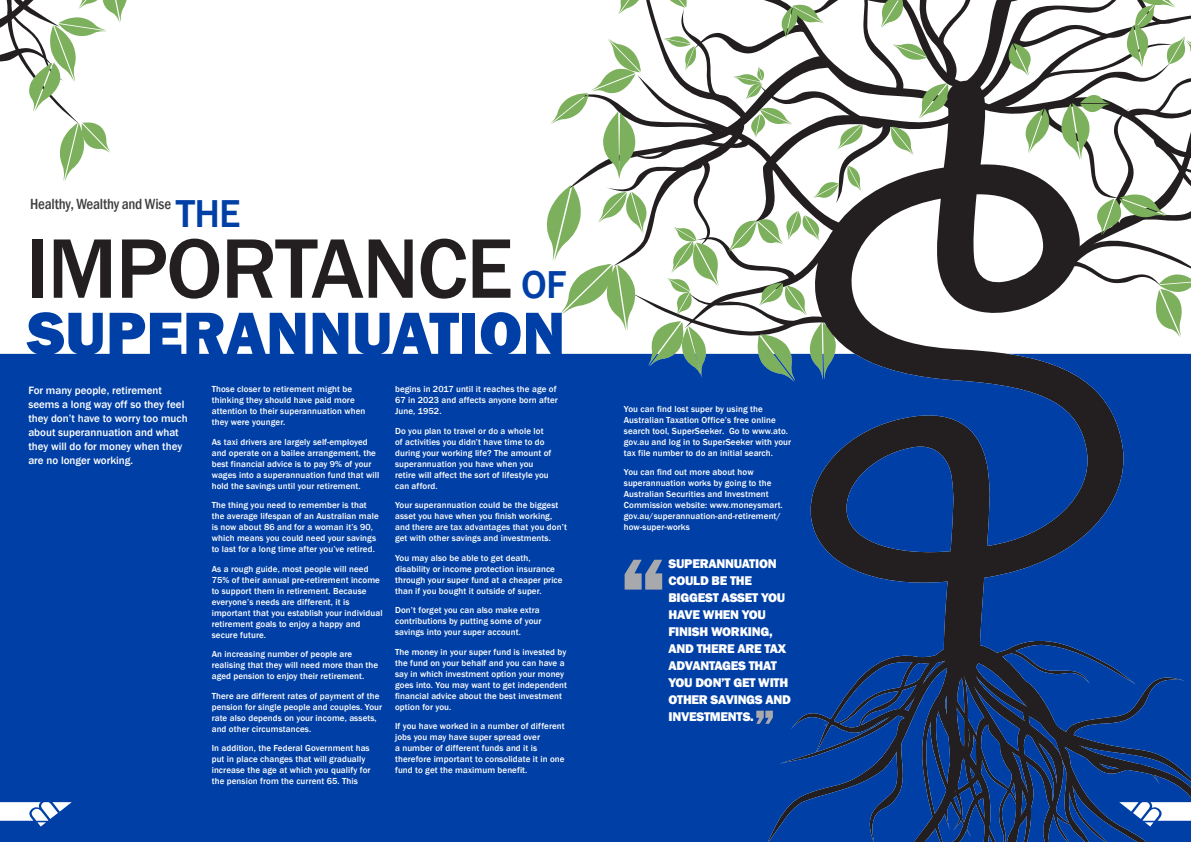
<style>
.page{position:relative;width:1191px;height:842px;background:#fff}
.page>*{position:absolute;margin:0;border:0;box-sizing:border-box;transform-origin:0 0}
.Body_Text{font:500 87.4px "Franklin Gothic";letter-spacing:-.02em;color:#231f20}
.Body_Text-2{font:800 62.7px "Franklin Gothic";color:#0040a6}
.Body_Text-3{font:500 40px "Franklin Gothic";color:#0040a6}
.Body_Text-4{font:500 condensed 15.1px "Franklin Gothic";letter-spacing:-.01em;color:#3e3e3f}
.t1{font:800 13px/17px "Franklin Gothic";letter-spacing:-.02em;color:#fff}
.Body_Text-5{font:500 11px/14px "Franklin Gothic";color:#fff}
.Body_Text-6{font:500 9px/11px "Franklin Gothic";letter-spacing:.01em;color:#fff}
</style>
<div class="page">
<svg style="left:546px;top:0;width:645px;height:354px"></svg>
<svg style="left:805px;top:80px;width:325px;height:274px"></svg>
<div style="left:0;top:354px;width:1191px;height:488px;background:#0040a6"></div>
<svg style="left:0;top:802px;width:72px;height:24px"></svg>
<svg style="left:0;top:0;width:127px;height:182px"></svg>
<svg style="left:624px;top:560px;width:38px;height:30px"></svg>
<svg style="left:756px;top:636px;width:435px;height:206px"></svg>
<p class="Body_Text-4" style="left:30px;top:194px;width:142px">Healthy, Wealthy and Wise</p>
<p class="Body_Text-3" style="left:176px;top:189px;width:66px">THE</p>
<p class="Body_Text" style="left:26px;top:215px;width:489px">IMPORTANCE</p>
<p class="Body_Text-3" style="left:521px;top:260px;width:47px">OF</p>
<p class="Body_Text-2" style="left:27px;top:293px;width:539px">SUPERANNUATION</p>
<p class="Body_Text-5" style="left:28px;top:383px;width:161px">For many people, retirement seems a long way off so they feel they don’t have to worry too much about superannuation and what they will do for money when they are no longer working.</p>
<p class="Body_Text-6" style="left:395px;top:384px;width:164px">begins in 2017 until it reaches the age of<br>67 in 2023 and affects anyone born after<br>June, 1952.</p>
<p class="Body_Text-6" style="left:212px;top:384px;width:155px">Those closer to retirement might be thinking they should have paid more attention to their superannuation when they were younger.</p>
<p class="Body_Text-6" style="left:212px;top:436px;width:169px">As taxi drivers are largely self-employed and operate on a bailee arrangement, the best financial advice is to pay 9% of your wages into a superannuation fund that will hold the savings until your retirement.</p>
<p class="Body_Text-6" style="left:212px;top:500px;width:169px">The thing you need to remember is that the average lifespan of an Australian male is now about 86 and for a woman it’s 90, which means you could need your savings to last for a long time after you’ve retired.</p>
<p class="Body_Text-6" style="left:212px;top:563px;width:172px">As a rough guide, most people will need 75% of their annual pre-retirement income to support them in retirement. Because everyone’s needs are different, it is important that you establish your individual retirement goals to enjoy a happy and secure future.</p>
<p class="Body_Text-6" style="left:212px;top:649px;width:168px">An increasing number of people are realising that they will need more than the aged pension to enjoy their retirement.</p>
<p class="Body_Text-6" style="left:212px;top:690px;width:172px">There are different rates of payment of the pension for single people and couples. Your rate also depends on your income, assets, and other circumstances.</p>
<p class="Body_Text-6" style="left:212px;top:743px;width:160px">In addition, the Federal Government has put in place changes that will gradually increase the age at which you qualify for the pension from the current 65. This</p>
<p class="Body_Text-6" style="left:395px;top:425px;width:158px">Do you plan to travel or do a whole lot of activities you didn’t have time to do during your working life? The amount of superannuation you have when you retire will affect the sort of lifestyle you can afford.</p>
<p class="Body_Text-6" style="left:395px;top:500px;width:173px">Your superannuation could be the biggest asset you have when you finish working, and there are tax advantages that you don’t get with other savings and investments.</p>
<p class="Body_Text-6" style="left:395px;top:552px;width:169px">You may also be able to get death, disability or income protection insurance through your super fund at a cheaper price than if you bought it outside of super.</p>
<p class="Body_Text-6" style="left:395px;top:605px;width:148px">Don’t forget you can also make extra contributions by putting some of your savings into your super account.</p>
<p class="Body_Text-6" style="left:395px;top:646px;width:173px">The money in your super fund is invested by the fund on your behalf and you can have a say in which investment option your money goes into. You may want to get independent financial advice about the best investment option for you.</p>
<p class="Body_Text-6" style="left:395px;top:721px;width:171px">If you have worked in a number of different jobs you may have super spread over<br>a number of different funds and it is therefore important to consolidate it in one fund to get the maximum benefit.</p>
<p class="Body_Text-6" style="left:624px;top:403px;width:169px">You can find lost super by using the Australian Taxation Office’s free online search tool, SuperSeeker. Go to www.ato. gov.au and log in to SuperSeeker with your tax file number to do an initial search.</p>
<p class="Body_Text-6" style="left:624px;top:467px;width:160px">You can find out more about how superannuation works by going to the Australian Securities and Investment Commission website: www.moneysmart. gov.au/superannuation-and-retirement/ how-super-works</p>
<p class="t1" style="left:668px;top:555px;width:124px">SUPERANNUATION<br>COULD BE THE<br>BIGGEST ASSET YOU<br>HAVE WHEN YOU<br>FINISH WORKING,<br>AND THERE ARE TAX<br>ADVANTAGES THAT<br>YOU DON’T GET WITH<br>OTHER SAVINGS AND<br>INVESTMENTS.</p>
</div>
